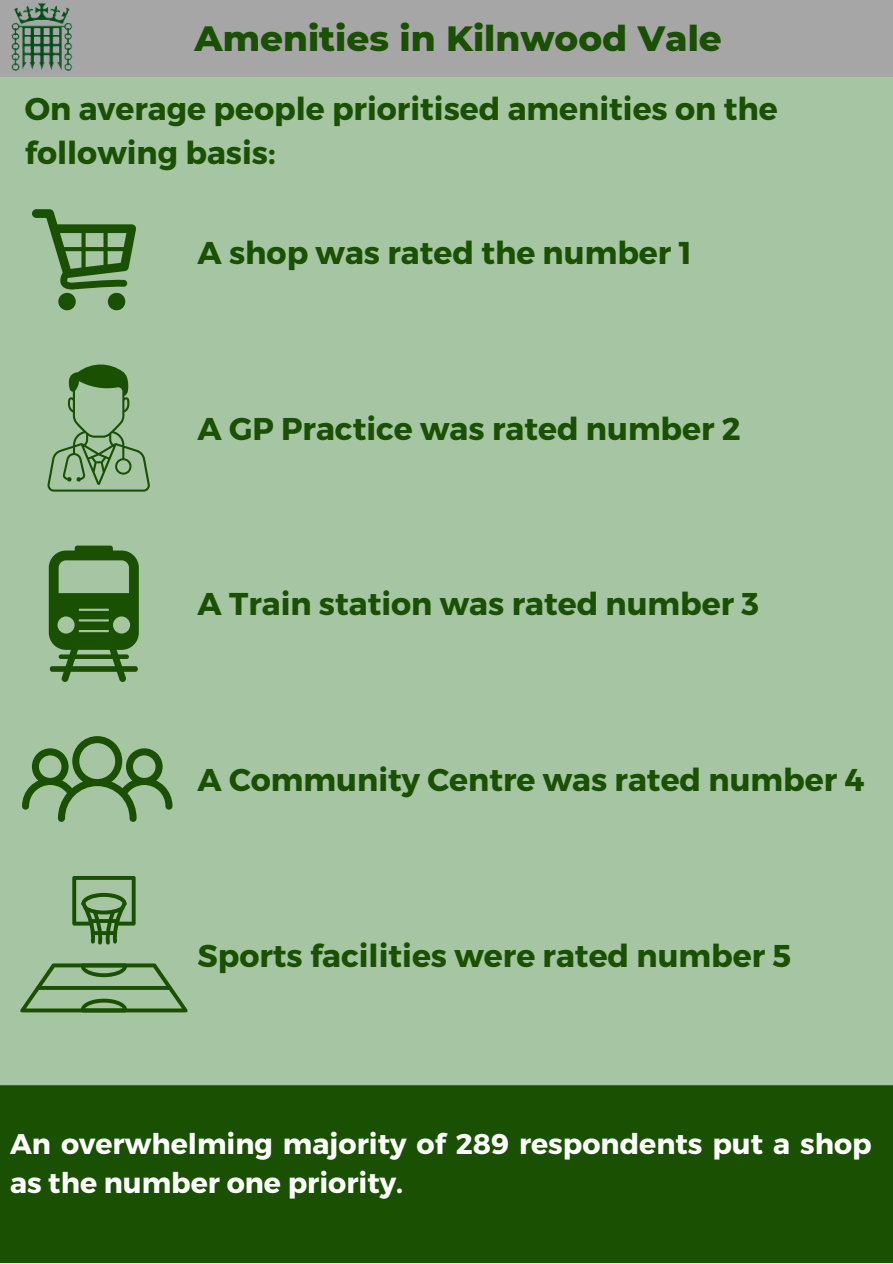
<style>
.page{position:relative;width:893px;height:1264px;background:#fff}
.page>*{position:absolute;margin:0;border:0;box-sizing:border-box;transform-origin:0 0}
.t1{font:800 35.85px "Montserrat";color:#195002}
.t2{font:700 31.5px/43.8px "Montserrat";color:#195002}
.t3{font:700 28.5px/39.6px "Montserrat";color:#fff}
</style>
<div class="page">
<div style="left:0;top:0;width:892px;height:1262px;background:#a6c5a3"></div>
<div style="left:0;top:1085px;width:892px;height:177px;background:#195002"></div>
<svg style="left:32px;top:209px;width:104px;height:101px"></svg>
<svg style="left:47px;top:364px;width:103px;height:127px"></svg>
<svg style="left:49px;top:545px;width:90px;height:136px"></svg>
<svg style="left:22px;top:736px;width:150px;height:85px"></svg>
<svg style="left:20px;top:963px;width:167px;height:49px"></svg>
<svg style="left:72px;top:876px;width:64px;height:68px"></svg>
<hr style="left:91px;top:931px;width:26px;height:4px;background:#195002;border-radius:2px">
<hr style="left:89px;top:919px;width:30px;height:4px;background:#195002;border-radius:2px">
<svg style="left:36px;top:985px;width:136px;height:4px"></svg>
<div style="left:0;top:0;width:892px;height:77px;background:#a6a6a6"></div>
<img style="left:11px;top:2px;width:62px;height:69px">
<p class="t1" style="left:194px;top:17px;width:529px">Amenities in Kilnwood Vale</p>
<p class="t2" style="left:25px;top:85px;width:754px">On average people prioritised amenities on the following basis:</p>
<p class="t2" style="left:197px;top:229px;width:495px">A shop was rated the number 1</p>
<p class="t2" style="left:197px;top:405px;width:544px">A GP Practice was rated number 2</p>
<p class="t2" style="left:197px;top:580px;width:563px">A Train station was rated number 3</p>
<p class="t2" style="left:197px;top:756px;width:668px">A Community Centre was rated number 4</p>
<p class="t2" style="left:197px;top:932px;width:595px">Sports facilities were rated number 5</p>
<p class="t3" style="left:10px;top:1122px;width:863px">An overwhelming majority of 289 respondents put a shop as the number one priority.</p>
</div>
